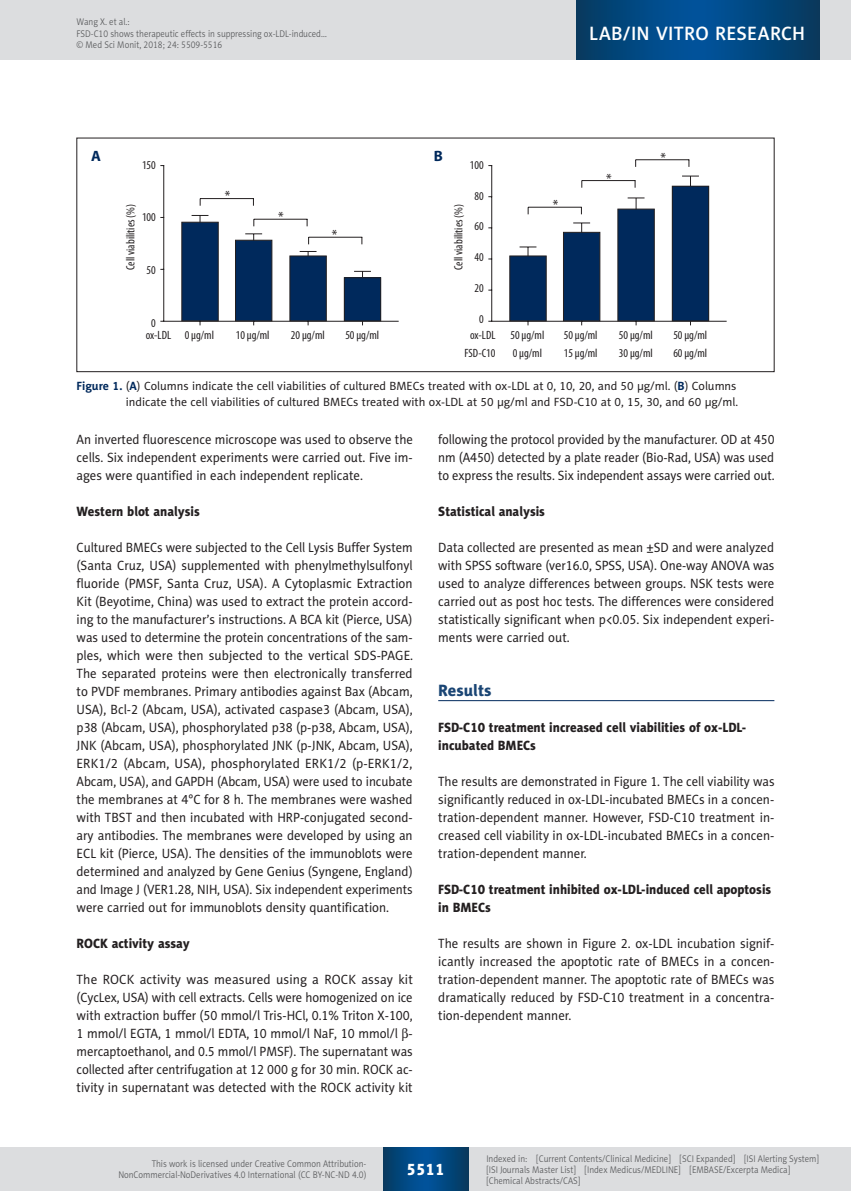
<style>
.page{position:relative;width:851px;height:1191px;background:#fff}
.page>*{position:absolute;margin:0;border:0;box-sizing:border-box;transform-origin:0 0}
.t1{font:19.5px "Naomi Sans EFN Medium";letter-spacing:.01em;color:#fff}
.MSM_Headline_1{font:16.5px "Naomi Sans EFN Heavy";color:#1a4574}
.t2{font:16.5px "Naomi Sans EFN Heavy";color:#fff}
.t3{font:condensed 15px "Myriad Pro";color:#231f20}
.t4{font:700 15px "Myriad Pro";color:#00295c}
.MSM_Body{font:13.5px/18px "Naomi Sans EFN";color:#231f20;text-align:justify;scale:.94 1}
.MSM_Body-2{font:13.5px/18px "Naomi Sans EFN";color:#231f20;text-align:justify;scale:.95 1}
.MSM_Body-3{font:13.5px/18px "Naomi Sans EFN";color:#231f20;text-align:justify}
.MSM_Headline_2{font:13.5px/18px "Naomi Sans EFN Heavy";color:#231f20;scale:.95 1}
.MSM_Body-4{font:13.5px/18px "Naomi Sans EFN";color:#231f20;text-align:justify;scale:.93 1}
.MSM_Rycina_tytul{font:12px/15.8px "Naomi Sans EFN";color:#231f20;text-align:right}
.t5{font:condensed 12px/18px "Myriad Pro";color:#231f20;text-align:center}
.MSM_pagina_zywa{font:9.75px/11.2px "Naomi Sans EFN Light";color:#57585a;scale:.9 1}
.MSM_pagina_sygnatura{font:9.75px "Naomi Sans EFN Light";color:#57585a;scale:.9 1}
.s1{font-weight:700;color:#00295c}
.s2{font-family:"Standard Sym L"}
</style>
<div class="page">
<hr style="left:438px;top:700px;width:336px;height:1px;background:#00295c">
<hr style="left:163px;top:165px;width:1px;height:156px;background:#231f20">
<hr style="left:160px;top:321px;width:238px;height:1px;background:#231f20">
<hr style="left:200px;top:216px;width:1px;height:109px;background:#231f20">
<hr style="left:253px;top:234px;width:1px;height:91px;background:#231f20">
<hr style="left:308px;top:252px;width:1px;height:73px;background:#231f20">
<hr style="left:362px;top:271px;width:1px;height:54px;background:#231f20">
<div style="left:181px;top:222px;width:37px;height:99px;background:#00295c;border:1px solid #231f20"></div>
<svg style="left:191px;top:198px;width:190px;height:124px"></svg>
<hr style="left:491px;top:165px;width:1px;height:156px;background:#231f20">
<hr style="left:488px;top:321px;width:238px;height:1px;background:#231f20">
<hr style="left:527px;top:247px;width:1px;height:78px;background:#231f20">
<hr style="left:581px;top:223px;width:1px;height:102px;background:#231f20">
<hr style="left:635px;top:198px;width:1px;height:127px;background:#231f20">
<hr style="left:690px;top:177px;width:1px;height:148px;background:#231f20">
<div style="left:509px;top:256px;width:37px;height:65px;background:#00295c;border:1px solid #231f20"></div>
<svg style="left:519px;top:159px;width:190px;height:163px"></svg>
<div style="left:77px;top:138px;width:697px;height:234px;border:1px solid #231f20"></div>
<div style="left:0;top:1148px;width:850px;height:43px;background:#dcdddf"></div>
<svg style="left:383px;top:1147px;width:85px;height:43px;background:#02477e"></svg>
<div style="left:0;top:0;width:850px;height:60px;background:#dcdddf"></div>
<svg style="left:576px;top:0;width:243px;height:60px;background:#02477e"></svg>
<p class="MSM_pagina_zywa" style="left:77px;top:16px;width:279px">Wang X. et al.:<br>FSD-C10 shows therapeutic effects in suppressing ox-LDL-induced…</p>
<p class="MSM_pagina_sygnatura" style="left:77px;top:39px;width:163px">© Med Sci Monit, 2018; 24: 5509-5516</p>
<h1 class="t1" style="left:589px;top:22px;width:217px">LAB/IN VITRO RESEARCH</h1>
<p class="t4" style="left:91px;top:147px;width:11px">A</p>
<p class="t4" style="left:433px;top:147px;width:11px">B</p>
<p class="t5" style="left:142px;top:156px;width:15px">150</p>
<p class="t5" style="left:122px;top:270px;width:68px;rotate:-90deg">Cell viabilities (%)</p>
<p class="t5" style="left:142px;top:209px;width:15px">100</p>
<p class="t5" style="left:147px;top:261px;width:11px">50</p>
<p class="t3" style="left:225px;top:188px;width:7px">*</p>
<p class="t3" style="left:278px;top:209px;width:7px">*</p>
<p class="t3" style="left:331px;top:227px;width:7px">*</p>
<p class="t5" style="left:151px;top:314px;width:6px">0</p>
<p class="t5" style="left:146px;top:326px;width:27px">ox-LDL</p>
<p class="t5" style="left:185px;top:326px;width:31px">0 µg/ml</p>
<p class="t5" style="left:236px;top:326px;width:35px">10 µg/ml</p>
<p class="t5" style="left:291px;top:326px;width:35px">20 µg/ml</p>
<p class="t5" style="left:345px;top:326px;width:35px">50 µg/ml</p>
<p class="t5" style="left:470px;top:156px;width:15px">100</p>
<p class="t5" style="left:474px;top:187px;width:11px">80</p>
<p class="t5" style="left:474px;top:218px;width:11px">60</p>
<p class="t5" style="left:474px;top:248px;width:11px">40</p>
<p class="t5" style="left:474px;top:279px;width:11px">20</p>
<p class="t5" style="left:479px;top:310px;width:6px">0</p>
<p class="t5" style="left:449px;top:270px;width:68px;rotate:-90deg">Cell viabilities (%)</p>
<p class="t5" style="left:464px;top:326px;width:33px">ox-LDL<br>FSD-C10</p>
<p class="t3" style="left:552px;top:197px;width:7px">*</p>
<p class="t3" style="left:606px;top:170px;width:7px">*</p>
<p class="t3" style="left:660px;top:150px;width:7px">*</p>
<p class="t5" style="left:510px;top:326px;width:35px">50 µg/ml</p>
<p class="t5" style="left:563px;top:326px;width:35px">50 µg/ml</p>
<p class="t5" style="left:618px;top:326px;width:35px">50 µg/ml</p>
<p class="t5" style="left:673px;top:326px;width:35px">50 µg/ml</p>
<p class="t5" style="left:512px;top:344px;width:31px">0 µg/ml</p>
<p class="t5" style="left:563px;top:344px;width:35px">15 µg/ml</p>
<p class="t5" style="left:618px;top:344px;width:35px">30 µg/ml</p>
<p class="t5" style="left:673px;top:344px;width:35px">60 µg/ml</p>
<p class="MSM_Rycina_tytul" style="left:77px;top:378px;width:663px"><span class="s1">Figure 1.</span> (<span class="s1">A</span>) Columns indicate the cell viabilities of cultured BMECs treated with ox-LDL at 0, 10, 20, and 50 μg/ml. (<span class="s1">B</span>) Columns indicate the cell viabilities of cultured BMECs treated with ox-LDL at 50 μg/ml and FSD-C10 at 0, 15, 30, and 60 μg/ml.</p>
<p class="MSM_Body-2" style="left:77px;top:430px;width:355px">An inverted fluorescence microscope was used to observe the cells. Six independent experiments were carried out. Five im&shy;ages were quantified in each independent replicate.</p>
<p class="MSM_Headline_2" style="left:77px;top:502px;width:131px">Western blot analysis</p>
<p class="MSM_Body" style="left:77px;top:538px;width:359px">Cultured BMECs were subjected to the Cell Lysis Buffer System (Santa Cruz, USA) supplemented with phenylmethylsulfonyl fluoride (PMSF, Santa Cruz, USA). A Cytoplasmic Extraction Kit (Beyotime, China) was used to extract the protein accord&shy;ing to the manufacturer’s instructions. A BCA kit (Pierce, USA) was used to determine the protein concentrations of the sam&shy;ples, which were then subjected to the vertical SDS-PAGE.<br>The separated proteins were then electronically transferred to PVDF membranes. Primary antibodies against Bax (Abcam, USA), Bcl-2 (Abcam, USA), activated caspase3 (Abcam, USA), p38 (Abcam, USA), phosphorylated p38 (p-p38, Abcam, USA), JNK (Abcam, USA), phosphorylated JNK (p-JNK, Abcam, USA), ERK1/2 (Abcam, USA), phosphorylated ERK1/2 (p-ERK1/2, Abcam, USA), and GAPDH (Abcam, USA) were used to incubate the membranes at 4°C for 8 h. The membranes were washed with TBST and then incubated with HRP-conjugated second&shy;ary antibodies. The membranes were developed by using an ECL kit (Pierce, USA). The densities of the immunoblots were determined and analyzed by Gene Genius (Syngene, England) and Image J (VER1.28, NIH, USA). Six independent experiments were carried out for immunoblots density quantification.</p>
<p class="MSM_Headline_2" style="left:77px;top:934px;width:121px">ROCK activity assay</p>
<p class="MSM_Body-3" style="left:77px;top:970px;width:338px">The ROCK activity was measured using a ROCK assay kit (CycLex, USA) with cell extracts. Cells were homogenized on ice with extraction buffer (50 mmol/l Tris-HCl, 0.1% Triton X-100, 1 mmol/l EGTA, 1 mmol/l EDTA, 10 mmol/l NaF, 10 mmol/l <span class="s2">b&shy;</span>mercaptoethanol, and 0.5 mmol/l PMSF). The supernatant was collected after centrifugation at 12 000 g for 30 min. ROCK ac&shy;tivity in supernatant was detected with the ROCK activity kit</p>
<p class="MSM_Body-4" style="left:438px;top:430px;width:363px">following the protocol provided by the manufacturer. OD at 450 nm (A450) detected by a plate reader (Bio-Rad, USA) was used to express the results. Six independent assays were carried out.</p>
<p class="MSM_Headline_2" style="left:438px;top:502px;width:114px">Statistical analysis</p>
<p class="MSM_Body-2" style="left:438px;top:538px;width:355px">Data collected are presented as mean ±SD and were analyzed with SPSS software (ver16.0, SPSS, USA). One-way ANOVA was used to analyze differences between groups. NSK tests were carried out as post hoc tests. The differences were considered statistically significant when p&lt;0.05. Six independent experi&shy;ments were carried out.</p>
<p class="MSM_Headline_1" style="left:438px;top:680px;width:55px">Results</p>
<p class="MSM_Headline_2" style="left:438px;top:718px;width:325px">FSD-C10 treatment increased cell viabilities of ox-LDL&shy;incubated BMECs</p>
<p class="MSM_Body" style="left:438px;top:772px;width:359px">The results are demonstrated in Figure 1. The cell viability was significantly reduced in ox-LDL-incubated BMECs in a concen&shy;tration-dependent manner. However, FSD-C10 treatment in&shy;creased cell viability in ox-LDL-incubated BMECs in a concen&shy;tration-dependent manner.</p>
<p class="MSM_Headline_2" style="left:438px;top:880px;width:352px">FSD-C10 treatment inhibited ox-LDL-induced cell apoptosis in BMECs</p>
<p class="MSM_Body-2" style="left:438px;top:934px;width:355px">The results are shown in Figure 2. ox-LDL incubation signif&shy;icantly increased the apoptotic rate of BMECs in a concen&shy;tration-dependent manner. The apoptotic rate of BMECs was dramatically reduced by FSD-C10 treatment in a concentra&shy;tion-dependent manner.</p>
<p class="MSM_pagina_zywa" style="left:118px;top:1158px;width:277px;text-align:right">This work is licensed under Creative Common Attribution-<br>NonCommercial-NoDerivatives 4.0 International (CC BY-NC-ND 4.0)</p>
<p class="t2" style="left:406px;top:1159px;width:40px">5511</p>
<p class="MSM_pagina_zywa" style="left:486px;top:1152px;width:371px">Indexed in: [Current Contents/Clinical Medicine] [SCI Expanded] [ISI Alerting System] [ISI Journals Master List] [Index Medicus/MEDLINE] [EMBASE/Excerpta Medica] [Chemical Abstracts/CAS]</p>
</div>
